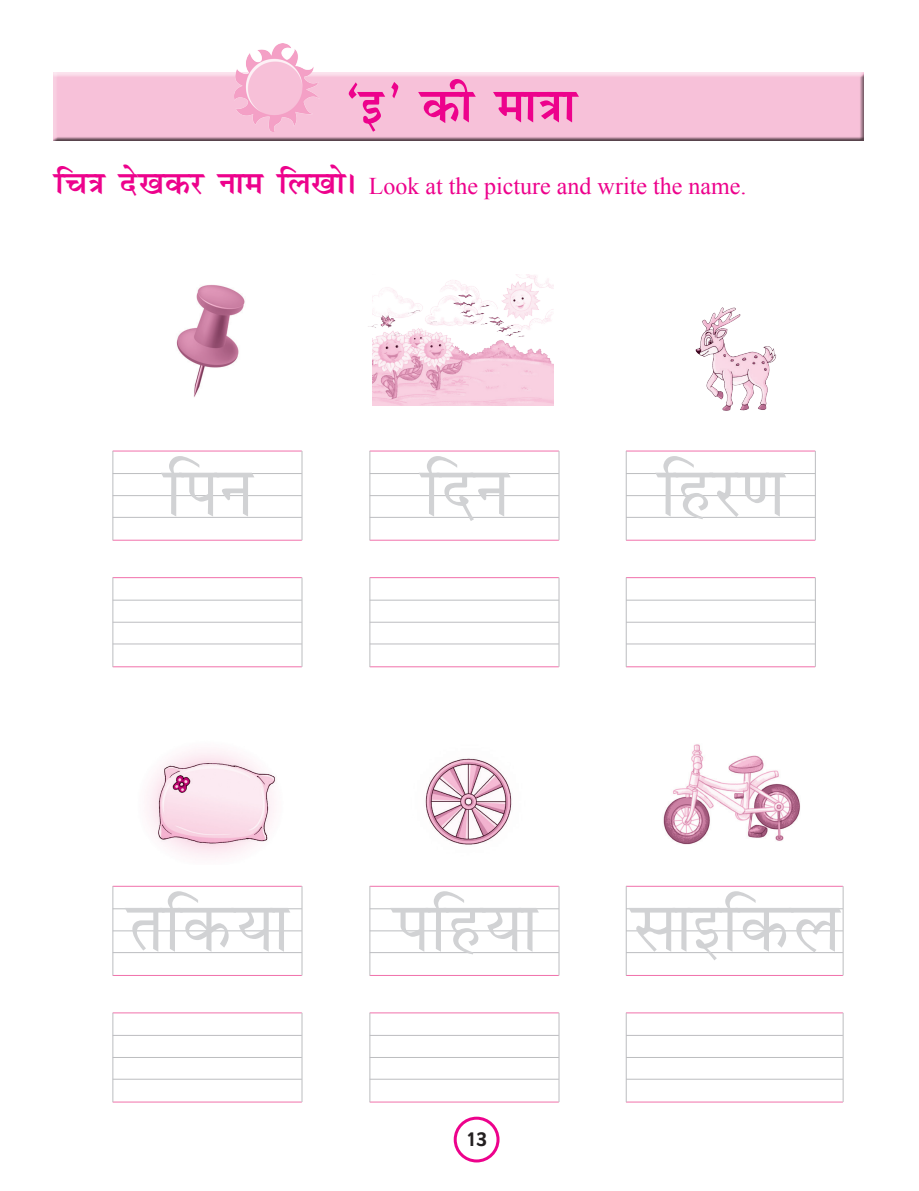
<style>
.page{position:relative;width:919px;height:1191px;background:#fff}
.page>*{position:absolute;margin:0;border:0;box-sizing:border-box;transform-origin:0 0}
.main_heading{font:84px "Walkman Chanakya 905 Normal";color:#d1d2d4}
.Head_1{font:700 57px "Walkman Chanakya 905";color:#ed028c}
.t1{font:24px "Times New Roman";color:#ed028c}
.t2{font:700 19.5px "Sassoon Infant Std";color:#231f20}
.s1{font-family:"Walkman Chanakya 905";font-weight:700;font-size:37.5px}
</style>
<div class="page">
<div style="left:453px;top:1116px;width:46px;height:46px;border:3px solid #ed028c;border-radius:50%"></div>
<img style="left:147px;top:750px;width:128px;height:108px">
<img style="left:425px;top:758px;width:87px;height:87px">
<img style="left:695px;top:307px;width:82px;height:104px">
<img style="left:663px;top:744px;width:137px;height:101px">
<img style="left:176px;top:284px;width:69px;height:113px">
<img style="left:372px;top:274px;width:181px;height:131px">
<img style="left:368px;top:311px;width:122px;height:25px">
<img style="left:491px;top:324px;width:36px;height:25px">
<img style="left:481px;top:313px;width:35px;height:25px">
<hr style="left:113px;top:886px;width:189px;height:1px;background:#f171ab">
<hr style="left:113px;top:908px;width:189px;height:1px;background:#bcbdc0">
<hr style="left:113px;top:952px;width:189px;height:1px;background:#bcbdc0">
<hr style="left:113px;top:975px;width:189px;height:1px;background:#f171ab">
<hr style="left:113px;top:930px;width:189px;height:1px;background:#bcbdc0">
<hr style="left:113px;top:886px;width:1px;height:89px;background:#bcbdc0">
<hr style="left:302px;top:886px;width:1px;height:89px;background:#bcbdc0">
<hr style="left:113px;top:451px;width:189px;height:1px;background:#f171ab">
<hr style="left:113px;top:473px;width:189px;height:1px;background:#bcbdc0">
<hr style="left:113px;top:517px;width:189px;height:1px;background:#bcbdc0">
<hr style="left:113px;top:540px;width:189px;height:1px;background:#f171ab">
<hr style="left:113px;top:495px;width:189px;height:1px;background:#bcbdc0">
<hr style="left:113px;top:451px;width:1px;height:89px;background:#bcbdc0">
<hr style="left:302px;top:451px;width:1px;height:89px;background:#bcbdc0">
<hr style="left:113px;top:1012px;width:189px;height:1px;background:#f171ab">
<hr style="left:113px;top:1035px;width:189px;height:1px;background:#bcbdc0">
<hr style="left:113px;top:1078px;width:189px;height:1px;background:#bcbdc0">
<hr style="left:113px;top:1101px;width:189px;height:1px;background:#f171ab">
<hr style="left:113px;top:1057px;width:189px;height:1px;background:#bcbdc0">
<hr style="left:113px;top:1012px;width:1px;height:90px;background:#bcbdc0">
<hr style="left:302px;top:1012px;width:1px;height:90px;background:#bcbdc0">
<hr style="left:113px;top:577px;width:189px;height:1px;background:#f171ab">
<hr style="left:113px;top:600px;width:189px;height:1px;background:#bcbdc0">
<hr style="left:113px;top:643px;width:189px;height:1px;background:#bcbdc0">
<hr style="left:113px;top:666px;width:189px;height:1px;background:#f171ab">
<hr style="left:113px;top:622px;width:189px;height:1px;background:#bcbdc0">
<hr style="left:113px;top:577px;width:1px;height:90px;background:#bcbdc0">
<hr style="left:302px;top:577px;width:1px;height:90px;background:#bcbdc0">
<hr style="left:369px;top:886px;width:189px;height:1px;background:#f171ab">
<hr style="left:369px;top:908px;width:189px;height:1px;background:#bcbdc0">
<hr style="left:369px;top:952px;width:189px;height:1px;background:#bcbdc0">
<hr style="left:369px;top:975px;width:189px;height:1px;background:#f171ab">
<hr style="left:369px;top:930px;width:189px;height:1px;background:#bcbdc0">
<hr style="left:369px;top:886px;width:1px;height:89px;background:#bcbdc0">
<hr style="left:558px;top:886px;width:1px;height:89px;background:#bcbdc0">
<hr style="left:369px;top:451px;width:189px;height:1px;background:#f171ab">
<hr style="left:369px;top:473px;width:189px;height:1px;background:#bcbdc0">
<hr style="left:369px;top:517px;width:189px;height:1px;background:#bcbdc0">
<hr style="left:369px;top:540px;width:189px;height:1px;background:#f171ab">
<hr style="left:369px;top:495px;width:189px;height:1px;background:#bcbdc0">
<hr style="left:369px;top:451px;width:1px;height:89px;background:#bcbdc0">
<hr style="left:558px;top:451px;width:1px;height:89px;background:#bcbdc0">
<hr style="left:369px;top:1012px;width:189px;height:1px;background:#f171ab">
<hr style="left:369px;top:1035px;width:189px;height:1px;background:#bcbdc0">
<hr style="left:369px;top:1078px;width:189px;height:1px;background:#bcbdc0">
<hr style="left:369px;top:1101px;width:189px;height:1px;background:#f171ab">
<hr style="left:369px;top:1057px;width:189px;height:1px;background:#bcbdc0">
<hr style="left:369px;top:1012px;width:1px;height:90px;background:#bcbdc0">
<hr style="left:558px;top:1012px;width:1px;height:90px;background:#bcbdc0">
<hr style="left:369px;top:577px;width:189px;height:1px;background:#f171ab">
<hr style="left:369px;top:600px;width:189px;height:1px;background:#bcbdc0">
<hr style="left:369px;top:643px;width:189px;height:1px;background:#bcbdc0">
<hr style="left:369px;top:666px;width:189px;height:1px;background:#f171ab">
<hr style="left:369px;top:622px;width:189px;height:1px;background:#bcbdc0">
<hr style="left:369px;top:577px;width:1px;height:90px;background:#bcbdc0">
<hr style="left:558px;top:577px;width:1px;height:90px;background:#bcbdc0">
<hr style="left:626px;top:886px;width:216px;height:1px;background:#f171ab">
<hr style="left:626px;top:908px;width:216px;height:1px;background:#bcbdc0">
<hr style="left:626px;top:952px;width:216px;height:1px;background:#bcbdc0">
<hr style="left:626px;top:975px;width:216px;height:1px;background:#f171ab">
<hr style="left:626px;top:930px;width:216px;height:1px;background:#bcbdc0">
<hr style="left:626px;top:886px;width:1px;height:89px;background:#bcbdc0">
<hr style="left:842px;top:886px;width:1px;height:89px;background:#bcbdc0">
<hr style="left:626px;top:451px;width:189px;height:1px;background:#f171ab">
<hr style="left:626px;top:473px;width:189px;height:1px;background:#bcbdc0">
<hr style="left:626px;top:517px;width:189px;height:1px;background:#bcbdc0">
<hr style="left:626px;top:540px;width:189px;height:1px;background:#f171ab">
<hr style="left:626px;top:495px;width:189px;height:1px;background:#bcbdc0">
<hr style="left:626px;top:451px;width:1px;height:89px;background:#bcbdc0">
<hr style="left:815px;top:451px;width:1px;height:89px;background:#bcbdc0">
<hr style="left:626px;top:1012px;width:216px;height:1px;background:#f171ab">
<hr style="left:626px;top:1035px;width:216px;height:1px;background:#bcbdc0">
<hr style="left:626px;top:1078px;width:216px;height:1px;background:#bcbdc0">
<hr style="left:626px;top:1101px;width:216px;height:1px;background:#f171ab">
<hr style="left:626px;top:1057px;width:216px;height:1px;background:#bcbdc0">
<hr style="left:626px;top:1012px;width:1px;height:90px;background:#bcbdc0">
<hr style="left:842px;top:1012px;width:1px;height:90px;background:#bcbdc0">
<hr style="left:626px;top:577px;width:189px;height:1px;background:#f171ab">
<hr style="left:626px;top:600px;width:189px;height:1px;background:#bcbdc0">
<hr style="left:626px;top:643px;width:189px;height:1px;background:#bcbdc0">
<hr style="left:626px;top:666px;width:189px;height:1px;background:#f171ab">
<hr style="left:626px;top:622px;width:189px;height:1px;background:#bcbdc0">
<hr style="left:626px;top:577px;width:1px;height:90px;background:#bcbdc0">
<hr style="left:815px;top:577px;width:1px;height:90px;background:#bcbdc0">
<div style="left:50px;top:72px;width:815px;height:71px;background:#231f20;opacity:.75"></div>
<img style="left:234px;top:43px;width:85px;height:89px">
<p class="Head_1" style="left:343px;top:71px;width:234px">^b* dh ek=kk</p>
<p class="t1" style="left:54px;top:170px;width:693px"><span class="s1">fp=k ns[kdj uke fy[kksA</span> Look at the picture and write the name.</p>
<p class="main_heading" style="left:163px;top:440px;width:90px">fiu</p>
<p class="main_heading" style="left:421px;top:440px;width:88px">fnu</p>
<p class="main_heading" style="left:657px;top:440px;width:127px">fgj.k</p>
<p class="main_heading" style="left:127px;top:875px;width:162px">rfd;k</p>
<p class="main_heading" style="left:393px;top:875px;width:145px">ifg;k</p>
<p class="t2" style="left:466px;top:1127px;width:23px">13</p>
<p class="main_heading" style="left:631px;top:875px;width:209px">lkbfdy</p>
</div>
